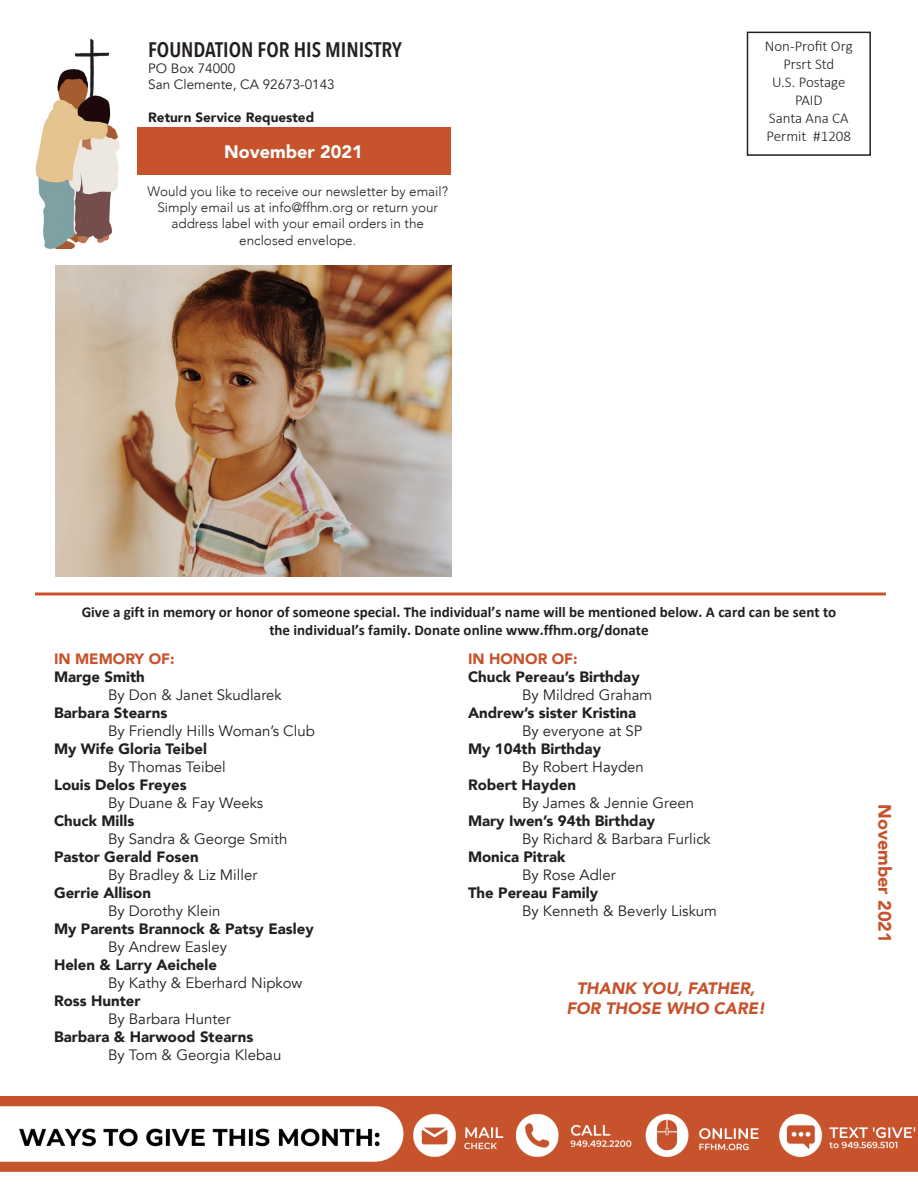
<style>
.page{position:relative;width:918px;height:1188px;background:#fff}
.page>*{position:absolute;margin:0;border:0;box-sizing:border-box;transform-origin:0 0}
.t1{font:600 21px "Avenir Next Condensed";color:#231f20}
.t2{font:900 18px "Avenir";color:#fff}
.t3{font:900 18px "Avenir";color:#c6532c}
.t4{font:italic 900 16.5px/19.8px "Avenir";color:#c6532c;text-align:center}
.t5{font:15px "Avenir";color:#231f20}
.t6{font:900 15px "Avenir";color:#231f20}
.t7{font:700 15px/18px "Calibri";color:#231f20;text-align:center}
.t8{font:300 15px/18px "Calibri";color:#231f20;text-align:center}
.t9{font:900 15px "Avenir";color:#c6532c}
.t10{font:300 13.5px/16.2px "Avenir";color:#231f20;text-align:center}
.t11{font:13.5px/16.2px "Avenir";color:#231f20}
.t12{font:900 13.5px "Avenir";color:#231f20}
</style>
<div class="page">
<div style="left:747px;top:32px;width:124px;height:124px;border:2px solid #231f20"></div>
<div style="left:136px;top:128px;width:315px;height:47px;background:#c6532c"></div>
<img style="left:35px;top:38px;width:85px;height:211px">
<svg style="left:35px;top:592px;width:851px;height:4px;background:#d47d60"></svg>
<img style="left:0;top:1096px;width:918px;height:76px">
<img style="left:56px;top:265px;width:396px;height:311px">
<h1 class="t1" style="left:148px;top:31px;width:255px">FOUNDATION FOR HIS MINISTRY</h1>
<p class="t11" style="left:148px;top:61px;width:188px">PO Box 74000<br>San Clemente, CA 92673-0143</p>
<p class="t12" style="left:148px;top:105px;width:167px">Return Service Requested</p>
<p class="t2" style="left:224px;top:136px;width:140px">November 2021</p>
<p class="t10" style="left:148px;top:183px;width:302px">Would you like to receive our newsletter by email?<br>Simply email us at info@ffhm.org or return your address label with your email orders in the enclosed envelope.</p>
<p class="t8" style="left:765px;top:37px;width:89px">Non-Profit Org<br>Prsrt Std<br>U.S. Postage<br>PAID<br>Santa Ana CA<br>Permit #1208</p>
<p class="t7" style="left:82px;top:603px;width:756px">Give a gift in memory or honor of someone special. The individual’s name will be mentioned below. A card can be sent to the individual’s family. Donate online www.ffhm.org/donate</p>
<p class="t9" style="left:54px;top:646px;width:122px">IN MEMORY OF:</p>
<p class="t6" style="left:54px;top:664px;width:92px">Marge Smith</p>
<p class="t5" style="left:108px;top:686px;width:175px">By Don &amp; Janet Skudlarek</p>
<p class="t6" style="left:54px;top:700px;width:115px">Barbara Stearns</p>
<p class="t5" style="left:108px;top:722px;width:208px">By Friendly Hills Woman’s Club</p>
<p class="t6" style="left:54px;top:736px;width:155px">My Wife Gloria Teibel</p>
<p class="t5" style="left:108px;top:758px;width:119px">By Thomas Teibel</p>
<p class="t6" style="left:54px;top:772px;width:134px">Louis Delos Freyes</p>
<p class="t5" style="left:108px;top:794px;width:157px">By Duane &amp; Fay Weeks</p>
<p class="t6" style="left:54px;top:808px;width:82px">Chuck Mills</p>
<p class="t5" style="left:108px;top:830px;width:181px">By Sandra &amp; George Smith</p>
<p class="t6" style="left:54px;top:844px;width:146px">Pastor Gerald Fosen</p>
<p class="t5" style="left:108px;top:866px;width:151px">By Bradley &amp; Liz Miller</p>
<p class="t6" style="left:54px;top:880px;width:98px">Gerrie Allison</p>
<p class="t5" style="left:108px;top:902px;width:114px">By Dorothy Klein</p>
<p class="t6" style="left:54px;top:916px;width:261px">My Parents Brannock &amp; Patsy Easley</p>
<p class="t5" style="left:108px;top:938px;width:120px">By Andrew Easley</p>
<p class="t6" style="left:54px;top:952px;width:165px">Helen &amp; Larry Aeichele</p>
<p class="t5" style="left:108px;top:974px;width:196px">By Kathy &amp; Eberhard Nipkow</p>
<p class="t6" style="left:54px;top:988px;width:88px">Ross Hunter</p>
<p class="t5" style="left:108px;top:1010px;width:124px">By Barbara Hunter</p>
<p class="t6" style="left:54px;top:1024px;width:201px">Barbara &amp; Harwood Stearns</p>
<p class="t5" style="left:108px;top:1046px;width:175px">By Tom &amp; Georgia Klebau</p>
<p class="t9" style="left:468px;top:646px;width:111px">IN HONOR OF:</p>
<p class="t6" style="left:468px;top:664px;width:173px">Chuck Pereau’s Birthday</p>
<p class="t5" style="left:522px;top:686px;width:132px">By Mildred Graham</p>
<p class="t6" style="left:468px;top:700px;width:170px">Andrew’s sister Kristina</p>
<p class="t5" style="left:522px;top:722px;width:122px">By everyone at SP</p>
<p class="t6" style="left:468px;top:736px;width:135px">My 104th Birthday</p>
<p class="t5" style="left:522px;top:758px;width:123px">By Robert Hayden</p>
<p class="t6" style="left:468px;top:772px;width:110px">Robert Hayden</p>
<p class="t5" style="left:522px;top:794px;width:174px">By James &amp; Jennie Green</p>
<p class="t6" style="left:468px;top:808px;width:189px">Mary Iwen’s 94th Birthday</p>
<p class="t5" style="left:522px;top:830px;width:190px">By Richard &amp; Barbara Furlick</p>
<p class="t6" style="left:468px;top:844px;width:99px">Monica Pitrak</p>
<p class="t5" style="left:522px;top:866px;width:95px">By Rose Adler</p>
<p class="t6" style="left:468px;top:880px;width:132px">The Pereau Family</p>
<p class="t5" style="left:522px;top:902px;width:197px">By Kenneth &amp; Beverly Liskum</p>
<p class="t4" style="left:566px;top:978px;width:201px">THANK YOU, FATHER,<br>FOR THOSE WHO CARE!</p>
<p class="t3" style="left:900px;top:804px;width:140px;rotate:90deg">November 2021</p>
</div>
